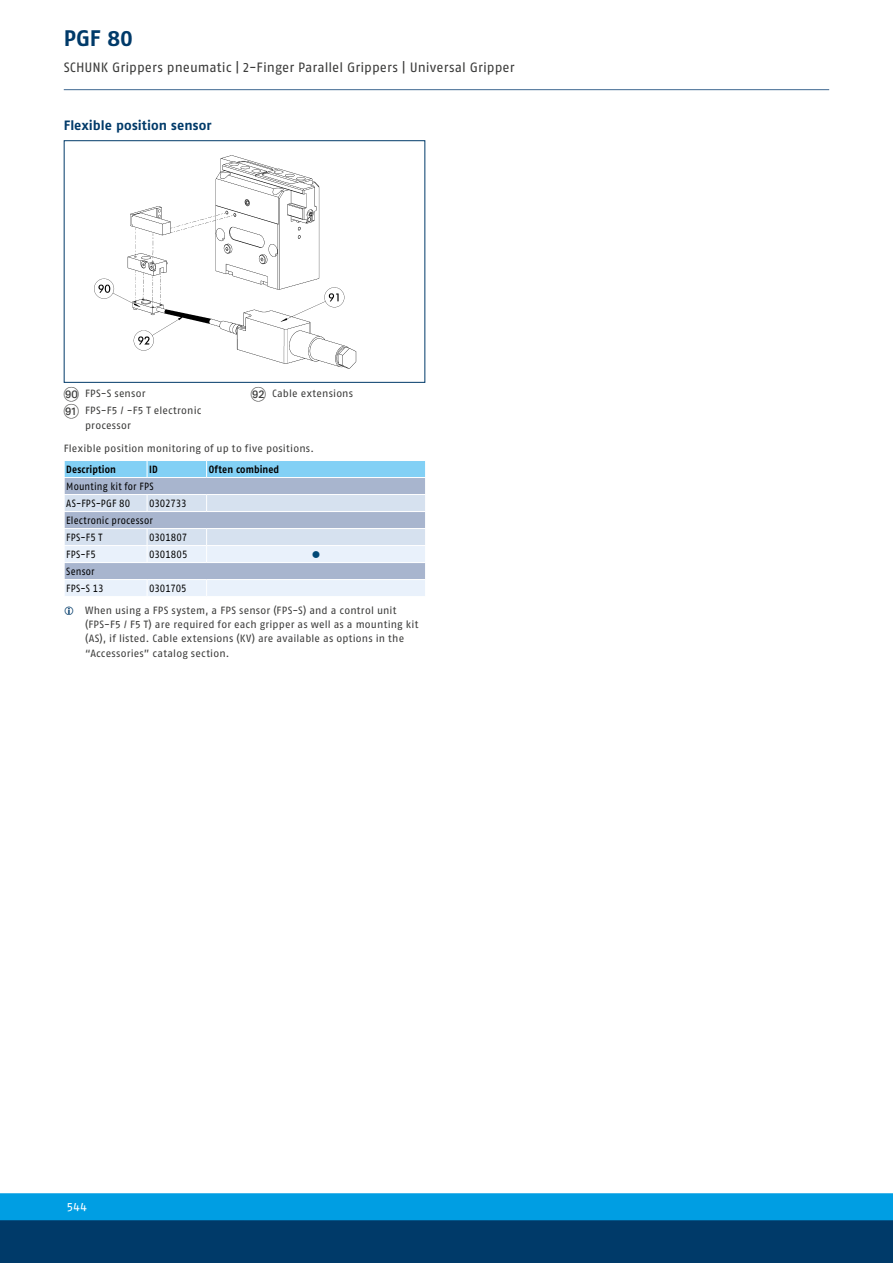
<style>
.page{position:relative;width:893px;height:1263px;background:#fff}
.page>*{position:absolute;margin:0;border:0;box-sizing:border-box;transform-origin:0 0}
.t1{font:700 22.5px "SCHUNK Fago Pro";color:#003a69}
.t2{font:13.5px "SCHUNK Fago Pro";color:#3b3b3a}
.t3{font:700 13.5px "SCHUNK Fago Pro";letter-spacing:.005em;color:#003a69}
.t4{font:12px "SCHUNK Fago Pro";color:#fff}
.t5{font:10.5px/14.2px "SCHUNK Fago Pro";letter-spacing:.015em;color:#3b3b3a}
.t6{font:10.5px/17px "SCHUNK Fago Pro";letter-spacing:.015em;color:#000;scale:.9 1}
.t7{font:700 10.5px "SCHUNK Fago Pro";letter-spacing:.015em;color:#000;scale:.9 1}
.t8{font:10.5px "SCHUNK Fago Pro";letter-spacing:-.01em;color:#000;scale:.9 1}
.t9{font:10.5px "SCHUNK Fago Pro";color:#004876}
.s1{font-family:"Deco Numbers LH Circle";font-size:15px}
</style>
<div class="page">
<div style="left:0;top:1202px;width:893px;height:61px;background:#003a69"></div>
<div style="left:0;top:1193px;width:893px;height:27px;background:#009ee3"></div>
<hr style="left:64px;top:89px;width:765px;height:1px;background:#3e6791">
<div style="left:64px;top:140px;width:361px;height:243px;border:1px solid #003a69"></div>
<img style="left:94px;top:155px;width:263px;height:214px">
<svg style="left:64px;top:460px;width:361px;height:136px;background:#c2d4e7"></svg>
<hr style="left:64px;top:579px;width:83px;height:1px;background:#fff">
<hr style="left:147px;top:579px;width:60px;height:1px;background:#fff">
<hr style="left:207px;top:579px;width:219px;height:1px;background:#fff">
<h1 class="t1" style="left:64px;top:24px;width:71px">PGF 80</h1>
<p class="t2" style="left:64px;top:60px;width:452px">SCHUNK Grippers pneumatic | 2-Finger Parallel Grippers | Universal Gripper</p>
<p class="t3" style="left:64px;top:117px;width:149px">Flexible position sensor</p>
<p class="t5" style="left:64px;top:385px;width:139px;line-height:17px"><span class="s1">IT</span> FPS-S sensor<br><span class="s1">IK</span> FPS-F5 / -F5 T electronic</p>
<p class="t5" style="left:85px;top:418px;width:47px">processor</p>
<p class="t5" style="left:251px;top:387px;width:104px"><span class="s1">IL</span> Cable extensions</p>
<p class="t5" style="left:64px;top:441px;width:252px">Flexible position monitoring of up to five positions.</p>
<p class="t7" style="left:66px;top:463px;width:57px">Description</p>
<p class="t7" style="left:149px;top:463px;width:11px">ID</p>
<p class="t7" style="left:209px;top:463px;width:80px">Often combined</p>
<p class="t6" style="left:66px;top:478px;width:99px">Mounting kit for FPS<br>AS-FPS-PGF 80</p>
<p class="t6" style="left:66px;top:495px;width:135px;text-indent:83px">0302733<br>Electronic processor<br>FPS-F5 T</p>
<p class="t6" style="left:149px;top:529px;width:44px">0301807</p>
<p class="t6" style="left:66px;top:546px;width:34px">FPS-F5</p>
<p class="t6" style="left:149px;top:546px;width:44px">0301805</p>
<p class="t9" style="left:312px;top:548px;width:10px">●</p>
<p class="t6" style="left:66px;top:563px;width:43px">Sensor<br>FPS-S 13</p>
<p class="t8" style="left:149px;top:582px;width:43px">0301705</p>
<p class="t5" style="left:85px;top:603px;width:335px">When using a FPS system, a FPS sensor (FPS-S) and a control unit (FPS-F5 / F5 T) are required for each gripper as well as a mounting kit (AS), if listed. Cable extensions (KV) are available as options in the “Accessories” catalog section.</p>
<p class="t4" style="left:67px;top:1199px;width:21px">544</p>
</div>
